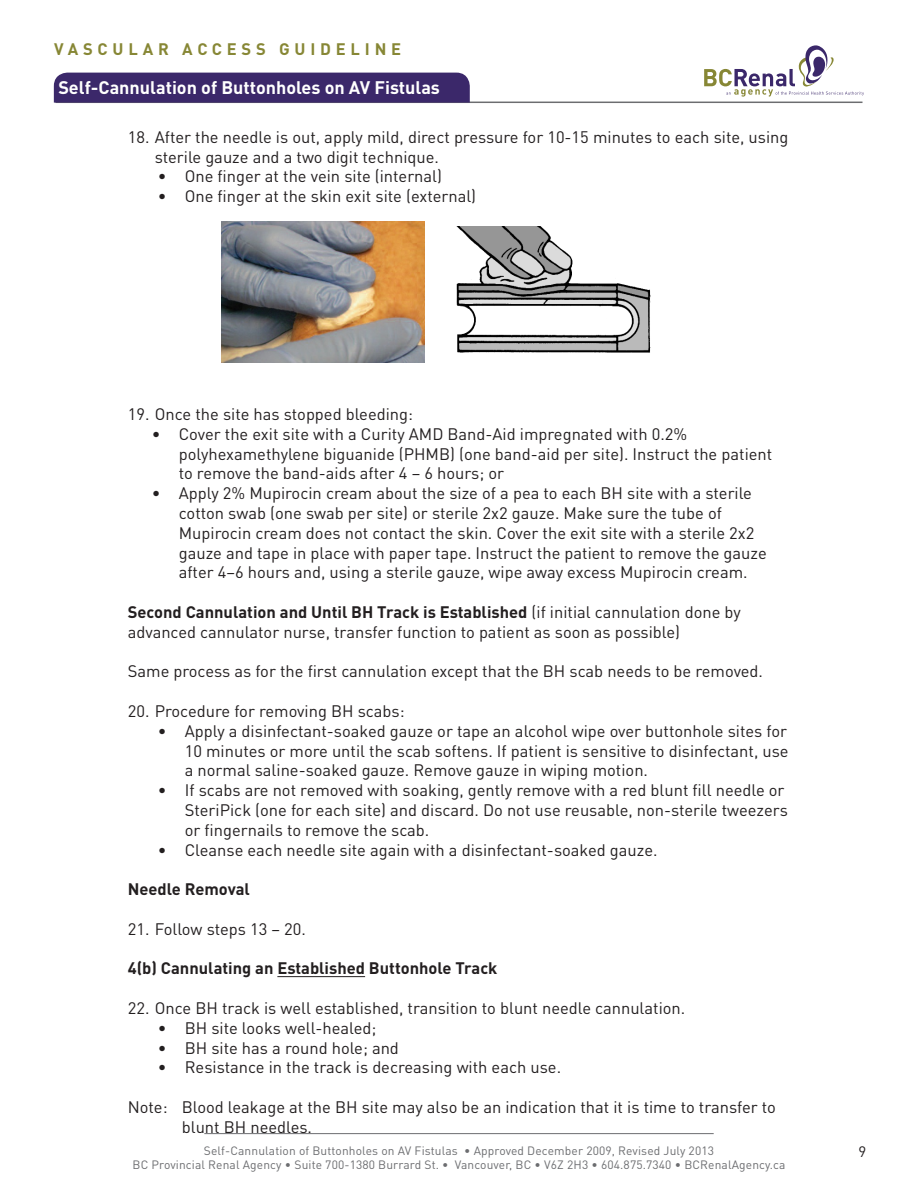
<style>
.page{position:relative;width:918px;height:1188px;background:#fff}
.page>*{position:absolute;margin:0;border:0;box-sizing:border-box;transform-origin:0 0}
.t1{font:700 18px "DIN Pro";color:#fff}
.t2{font:16.5px/19.8px "DIN Pro";color:#231f20}
.t3{font:700 16.5px "DIN Pro";color:#231f20}
.t4{font:700 16.5px "DIN Pro";letter-spacing:.29em;color:#878735}
.t5{font:15px "DIN Pro";color:#231f20}
.t6{font:12px/14.4px "DIN Pro";letter-spacing:.01em;color:#6c6d70;text-align:center}
.s1{font-weight:700}
</style>
<div class="page">
<hr style="left:204px;top:1133px;width:510px;height:1px;background:#6c6d70">
<hr style="left:277px;top:976px;width:88px;height:1px;background:#231f20">
<img style="left:221px;top:221px;width:203px;height:142px">
<img style="left:456px;top:227px;width:195px;height:126px">
<svg style="left:704px;top:45px;width:160px;height:52px"></svg>
<hr style="left:56px;top:102px;width:806px;height:1px;background:#6c6d70">
<div style="left:54px;top:73px;width:416px;height:30px;background:#3b286a"></div>
<p class="t4" style="left:54px;top:37px;width:349px">VASCULAR ACCESS GUIDELINE</p>
<p class="t1" style="left:58px;top:76px;width:383px">Self-Cannulation of Buttonholes on AV Fistulas</p>
<p class="t2" style="left:155px;top:126px;width:635px;text-indent:-27px">18. After the needle is out, apply mild, direct pressure for 10-15 minutes to each site, using sterile gauze and a two digit technique.</p>
<p class="t2" style="left:158px;top:166px;width:286px">• One finger at the vein site (internal)</p>
<p class="t2" style="left:158px;top:186px;width:320px">• One finger at the skin exit site (external)</p>
<p class="t2" style="left:128px;top:403px;width:287px">19. Once the site has stopped bleeding:</p>
<p class="t2" style="left:179px;top:423px;width:595px;text-indent:-27px">• Cover the exit site with a Curity AMD Band-Aid impregnated with 0.2% polyhexamethylene biguanide (PHMB) (one band-aid per site). Instruct the patient to remove the band-aids after 4 – 6 hours; or</p>
<p class="t2" style="left:179px;top:483px;width:590px;text-indent:-27px">• Apply 2% Mupirocin cream about the size of a pea to each BH site with a sterile cotton swab (one swab per site) or sterile 2x2 gauze. Make sure the tube of Mupirocin cream does not contact the skin. Cover the exit site with a sterile 2x2 gauze and tape in place with paper tape. Instruct the patient to remove the gauze after 4–6 hours and, using a sterile gauze, wipe away excess Mupirocin cream.</p>
<p class="t2" style="left:128px;top:601px;width:615px"><span class="s1">Second Cannulation and Until BH Track is Established</span> (if initial cannulation done by advanced cannulator nurse, transfer function to patient as soon as possible)</p>
<p class="t2" style="left:128px;top:661px;width:637px">Same process as for the first cannulation except that the BH scab needs to be removed.</p>
<p class="t2" style="left:128px;top:700px;width:278px">20. Procedure for removing BH scabs:</p>
<p class="t2" style="left:185px;top:720px;width:605px;text-align:justify;text-indent:-27px">• Apply a disinfectant-soaked gauze or tape an alcohol wipe over buttonhole sites for 10 minutes or more until the scab softens. If patient is sensitive to disinfectant, use a normal saline-soaked gauze. Remove gauze in wiping motion.</p>
<p class="t2" style="left:185px;top:780px;width:605px;text-indent:-27px">• If scabs are not removed with soaking, gently remove with a red blunt fill needle or<br>SteriPick (one for each site) and discard. Do not use reusable, non-sterile tweezers or fingernails to remove the scab.</p>
<p class="t2" style="left:158px;top:839px;width:501px">• Cleanse each needle site again with a disinfectant-soaked gauze.</p>
<p class="t3" style="left:128px;top:878px;width:124px">Needle Removal</p>
<p class="t2" style="left:128px;top:918px;width:180px">21. Follow steps 13 – 20.</p>
<p class="t3" style="left:128px;top:957px;width:371px">4(b) Cannulating an Established Buttonhole Track</p>
<p class="t2" style="left:128px;top:997px;width:559px">22. Once BH track is well established, transition to blunt needle cannulation.</p>
<p class="t2" style="left:158px;top:1017px;width:220px">• BH site looks well-healed;</p>
<p class="t2" style="left:158px;top:1037px;width:243px">• BH site has a round hole; and</p>
<p class="t2" style="left:158px;top:1057px;width:405px">• Resistance in the track is decreasing with each use.</p>
<p class="t2" style="left:182px;top:1096px;width:596px;text-indent:-54px">Note: Blood leakage at the BH site may also be an indication that it is time to transfer to blunt BH needles.</p>
<p class="t6" style="left:133px;top:1143px;width:654px">Self-Cannulation of Buttonholes on AV Fistulas • Approved December 2009, Revised July 2013<br>BC Provincial Renal Agency • Suite 700-1380 Burrard St. • Vancouver, BC • V6Z 2H3 • 604.875.7340 • BCRenalAgency.ca</p>
<p class="t5" style="left:859px;top:1141px;width:9px">9</p>
</div>
